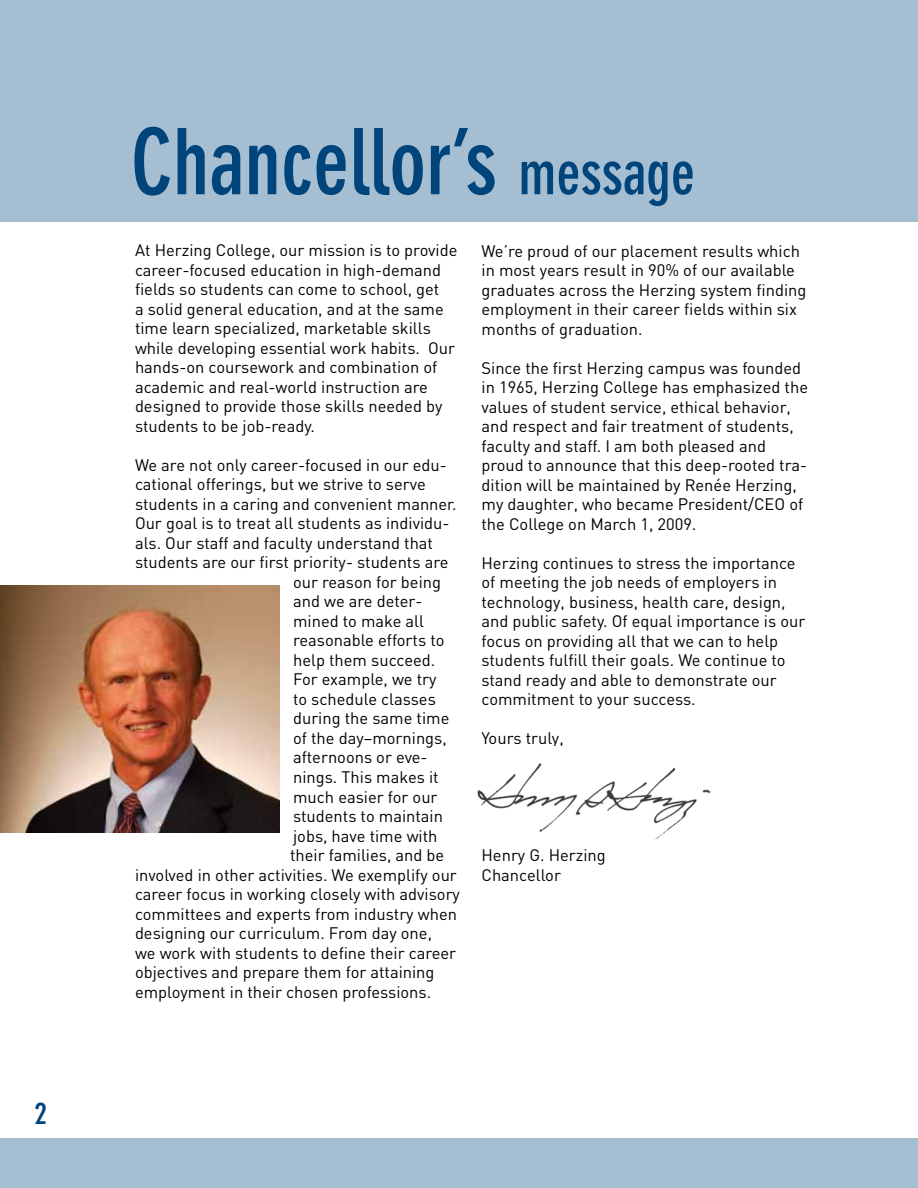
<style>
.page{position:relative;width:918px;height:1188px;background:#fff}
.page>*{position:absolute;margin:0;border:0;box-sizing:border-box;transform-origin:0 0}
.t1{font:700 condensed 90px "DIN Neuzeit Grotesk";color:#00447c}
.t2{font:700 condensed 30px "DIN Neuzeit Grotesk";color:#00447c}
.t3{font:16.5px/19.5px "DIN";color:#000}
.s1{font-size:60px}
</style>
<div class="page">
<div style="left:0;top:0;width:918px;height:222px;background:#a6bed1"></div>
<div style="left:0;top:1138px;width:918px;height:50px;background:#a6bed1"></div>
<img style="left:0;top:586px;width:280px;height:247px">
<img style="left:477px;top:763px;width:234px;height:77px">
<h2 class="t2" style="left:34px;top:1096px;width:14px">2</h2>
<h1 class="t1" style="left:131px;top:110px;width:566px">Chancellor’s <span class="s1">message</span></h1>
<p class="t3" style="left:135px;top:240px;width:324px">At Herzing College, our mission is to provide career-focused education in high-demand fields so students can come to school, get<br>a solid general education, and at the same time learn specialized, marketable skills while developing essential work habits. Our hands-on coursework and combination of academic and real-world instruction are designed to provide those skills needed by students to be job-ready.</p>
<p class="t3" style="left:135px;top:455px;width:313px">We are not only career-focused in our edu-</p>
<p class="t3" style="left:135px;top:474px;width:292px">cational offerings, but we strive to serve</p>
<p class="t3" style="left:135px;top:494px;width:323px">students in a caring and convenient manner.</p>
<p class="t3" style="left:135px;top:513px;width:316px">Our goal is to treat all students as individu-</p>
<p class="t3" style="left:135px;top:533px;width:300px">als. Our staff and faculty understand that</p>
<p class="t3" style="left:135px;top:552px;width:315px">students are our first priority- students are</p>
<p class="t3" style="left:293px;top:572px;width:150px">our reason for being</p>
<p class="t3" style="left:293px;top:591px;width:131px">and we are deter-</p>
<p class="t3" style="left:293px;top:611px;width:133px">mined to make all</p>
<p class="t3" style="left:293px;top:630px;width:153px">reasonable efforts to</p>
<p class="t3" style="left:293px;top:650px;width:144px">help them succeed.</p>
<p class="t3" style="left:293px;top:669px;width:145px">For example, we try</p>
<p class="t3" style="left:293px;top:689px;width:144px">to schedule classes</p>
<p class="t3" style="left:293px;top:708px;width:158px">during the same time</p>
<p class="t3" style="left:293px;top:728px;width:155px">of the day–mornings,</p>
<p class="t3" style="left:293px;top:747px;width:136px">afternoons or eve-</p>
<p class="t3" style="left:293px;top:767px;width:147px">nings. This makes it</p>
<p class="t3" style="left:293px;top:786px;width:146px">much easier for our</p>
<p class="t3" style="left:293px;top:806px;width:151px">students to maintain</p>
<p class="t3" style="left:293px;top:825px;width:146px">jobs, have time with</p>
<p class="t3" style="left:290px;top:845px;width:156px">their families, and be</p>
<p class="t3" style="left:135px;top:865px;width:323px">involved in other activities. We exemplify our</p>
<p class="t3" style="left:135px;top:884px;width:327px">career focus in working closely with advisory</p>
<p class="t3" style="left:135px;top:904px;width:324px">committees and experts from industry when</p>
<p class="t3" style="left:135px;top:923px;width:299px">designing our curriculum. From day one,</p>
<p class="t3" style="left:135px;top:943px;width:323px">we work with students to define their career</p>
<p class="t3" style="left:135px;top:962px;width:301px">objectives and prepare them for attaining</p>
<p class="t3" style="left:135px;top:982px;width:298px">employment in their chosen professions.</p>
<p class="t3" style="left:482px;top:241px;width:326px">We’re proud of our placement results which in most years result in 90% of our available graduates across the Herzing system finding employment in their career fields within six months of graduation.</p>
<p class="t3" style="left:482px;top:358px;width:328px">Since the first Herzing campus was founded in 1965, Herzing College has emphasized the values of student service, ethical behavior, and respect and fair treatment of students, faculty and staff. I am both pleased and proud to announce that this deep-rooted tra&shy;dition will be maintained by Renée Herzing, my daughter, who became President/CEO of the College on March 1, 2009.</p>
<p class="t3" style="left:482px;top:553px;width:325px">Herzing continues to stress the importance of meeting the job needs of employers in technology, business, health care, design, and public safety. Of equal importance is our focus on providing all that we can to help students fulfill their goals. We continue to stand ready and able to demonstrate our commitment to your success.</p>
<p class="t3" style="left:482px;top:728px;width:84px">Yours truly,</p>
<p class="t3" style="left:482px;top:845px;width:126px">Henry G. Herzing<br>Chancellor</p>
</div>
